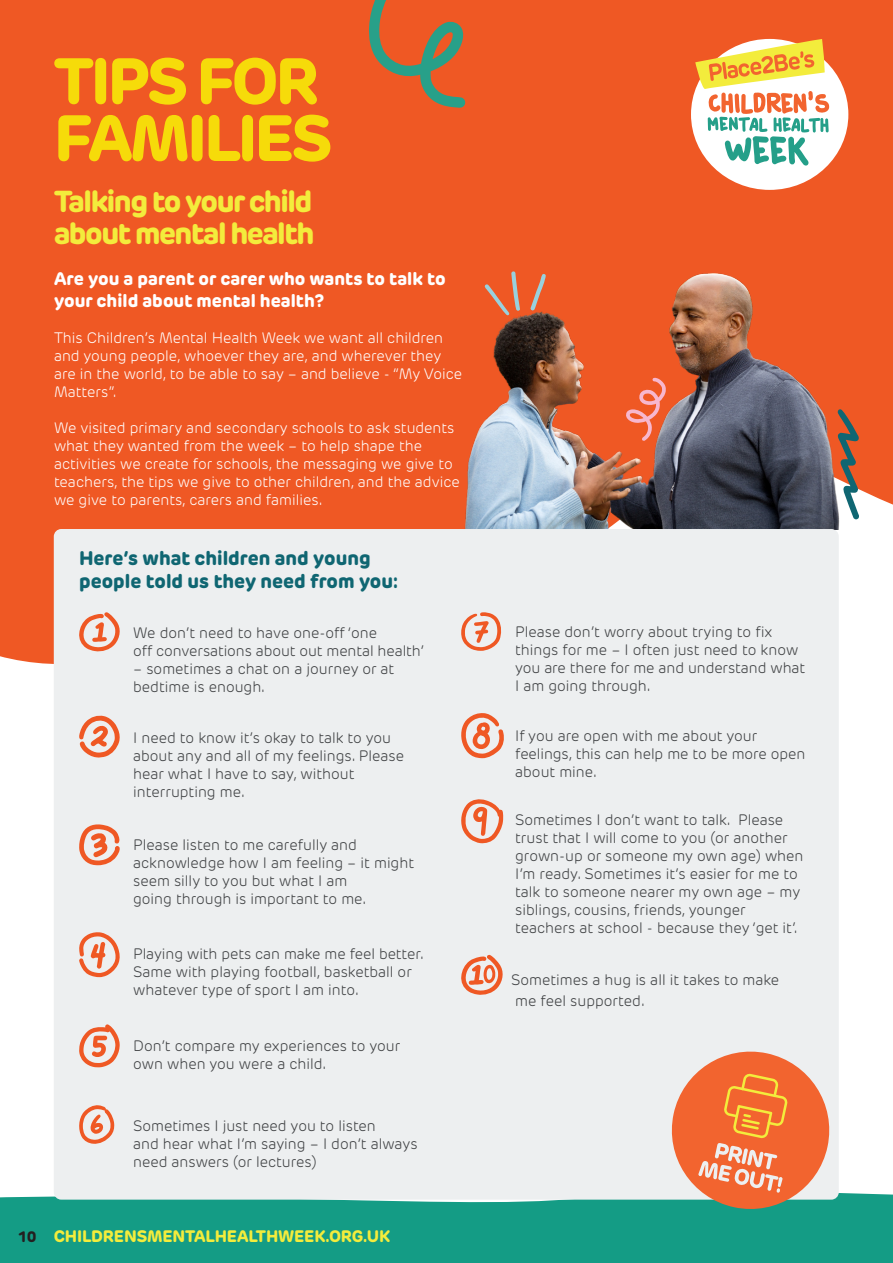
<style>
.page{position:relative;width:893px;height:1263px;background:#fff}
.page>*{position:absolute;margin:0;border:0;box-sizing:border-box;transform-origin:0 0}
.t1{font:800 64.5px/57px "New Rubrik";letter-spacing:-.05em;color:#f6db0a}
.t2{font:800 30px/31.5px "New Rubrik";letter-spacing:-.05em;color:#f3ec3c}
.t3{font:800 19.5px/23.4px "New Rubrik";color:#0f6672}
.t4{font:800 18px/21.6px "New Rubrik";color:#fff}
.t5{font:800 16.5px "New Rubrik";letter-spacing:-.01em;color:#f3ec3c}
.t6{font:300 15px/18px "New Rubrik";color:#3f4143}
.t7{font:300 15px/18px "New Rubrik";color:#fff}
.s1{font-size:15px;color:#231f20}
</style>
<div class="page">
<div style="left:0;top:1193px;width:893px;height:70px;background:#149c85"></div>
<div style="left:0;top:0;width:893px;height:664px;background:#ef5824"></div>
<div style="left:0;top:0;width:156px;height:279px;background:#ef5824"></div>
<img style="left:429px;top:224px;width:432px;height:305px">
<div style="left:54px;top:529px;width:785px;height:670px;background:#edeff0;border-radius:7px"></div>
<svg style="left:79px;top:612px;width:41px;height:40px"></svg>
<svg style="left:368px;top:0;width:100px;height:109px;background:#bb6a3d"></svg>
<svg style="left:79px;top:715px;width:41px;height:43px"></svg>
<svg style="left:79px;top:824px;width:41px;height:41px"></svg>
<svg style="left:79px;top:932px;width:41px;height:45px"></svg>
<svg style="left:79px;top:1024px;width:41px;height:43px"></svg>
<svg style="left:79px;top:1105px;width:36px;height:39px"></svg>
<svg style="left:461px;top:612px;width:41px;height:39px"></svg>
<svg style="left:461px;top:713px;width:43px;height:45px"></svg>
<svg style="left:461px;top:799px;width:42px;height:45px"></svg>
<svg style="left:461px;top:955px;width:42px;height:40px"></svg>
<div style="left:691px;top:39px;width:157px;height:151px;background:#fff;border-radius:50%"></div>
<svg style="left:695px;top:39px;width:135px;height:128px"></svg>
<svg style="left:665px;top:1051px;width:171px;height:165px"></svg>
<svg style="left:626px;top:377px;width:40px;height:64px;background:#ec7051"></svg>
<svg style="left:837px;top:409px;width:22px;height:111px"></svg>
<svg style="left:484px;top:271px;width:63px;height:45px;background:#de6b42"></svg>
<p class="t1" style="left:54px;top:53px;width:280px">TIPS FOR<br>FAMILIES</p>
<p class="t2" style="left:54px;top:186px;width:262px">Talking to your child about mental health</p>
<p class="t4" style="left:54px;top:268px;width:393px">Are you a parent or carer who wants to talk to your child about mental health?</p>
<p class="t7" style="left:54px;top:329px;width:410px">This Children’s Mental Health Week we want all children and young people, whoever they are, and wherever they are in the world, to be able to say – and believe - “My Voice Matters”.</p>
<p class="t7" style="left:54px;top:419px;width:407px">We visited primary and secondary schools to ask students what they wanted from the week – to help shape the activities we create for schools, the messaging we give to teachers, the tips we give to other children, and the advice we give to parents, carers and families.</p>
<p class="t3" style="left:79px;top:546px;width:320px">Here’s what children and young people told us they need from you:</p>
<p class="t6" style="left:133px;top:623px;width:292px">We don’t need to have one-off ‘one<br>off conversations about out mental health’</p>
<p class="t6" style="left:133px;top:659px;width:263px">– sometimes a chat on a journey or at bedtime is enough.</p>
<p class="t6" style="left:133px;top:728px;width:272px">I need to know it’s okay to talk to you about any and all of my feelings. Please hear what I have to say, without interrupting me.</p>
<p class="t6" style="left:133px;top:836px;width:282px">Please listen to me carefully and acknowledge how I am feeling – it might seem silly to you but what I am<br>going through is important to me.</p>
<p class="t6" style="left:133px;top:945px;width:292px">Playing with pets can make me feel better.<br>Same with playing football, basketball or whatever type of sport I am into.</p>
<p class="t6" style="left:133px;top:1037px;width:269px">Don’t compare my experiences to your own when you were a child.</p>
<p class="t6" style="left:133px;top:1117px;width:286px">Sometimes I just need you to listen<br>and hear what I’m saying – I don’t always need answers (or lectures)</p>
<p class="t5" style="left:18px;top:1226px;width:374px"><span class="s1">10</span> CHILDRENSMENTALHEALTHWEEK.ORG.UK</p>
<p class="t6" style="left:515px;top:623px;width:292px">Please don’t worry about trying to fix things for me – I often just need to know you are there for me and understand what I am going through.</p>
<p class="t6" style="left:515px;top:727px;width:292px">If you are open with me about your feelings, this can help me to be more open about mine.</p>
<p class="t6" style="left:515px;top:811px;width:290px">Sometimes I don’t want to talk. Please trust that I will come to you (or another grown-up or someone my own age) when I’m ready. Sometimes it’s easier for me to talk to someone nearer my own age – my siblings, cousins, friends, younger teachers at school - because they ‘get it’.</p>
<p class="t6" style="left:511px;top:970px;width:269px">Sometimes a hug is all it takes to make</p>
<p class="t6" style="left:515px;top:992px;width:131px">me feel supported.</p>
</div>
